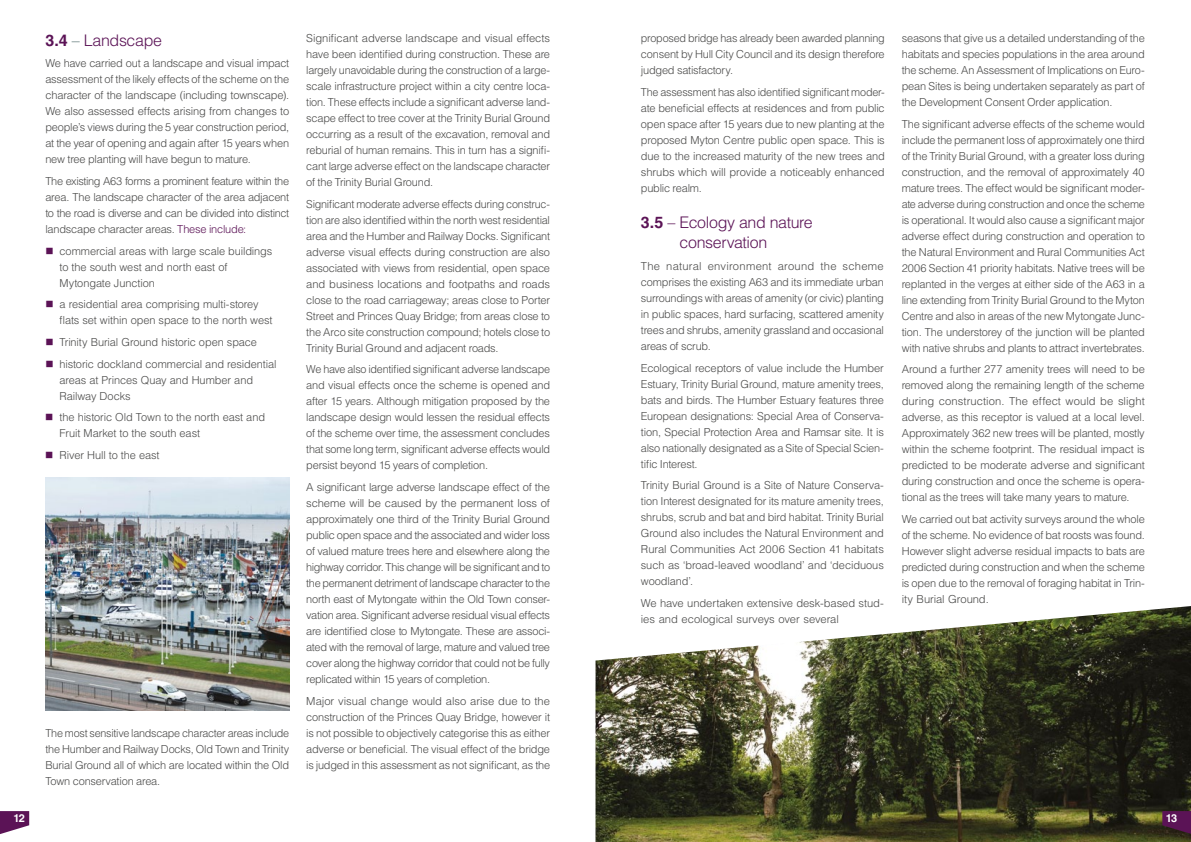
<style>
.page{position:relative;width:1191px;height:842px;background:#fff}
.page>*{position:absolute;margin:0;border:0;box-sizing:border-box;transform-origin:0 0}
.t1{font:300 16px/20px "Helvetica LT Std";letter-spacing:-.025em;color:#5b1356;text-align:center}
.t2{font:300 11px/16px "Helvetica LT Std";letter-spacing:-.015em;color:#4a4a49;text-align:justify}
.t3{font:700 11px "Helvetica LT Std";color:#fff}
.s1{font-weight:700}
.s2{color:#688181}
.s3{color:#5b1356}
</style>
<div class="page">
<img style="left:45px;top:478px;width:244px;height:232px">
<img style="left:595px;top:606px;width:596px;height:236px">
<svg style="left:0;top:811px;width:29px;height:23px"></svg>
<svg style="left:1162px;top:811px;width:29px;height:23px"></svg>
<h1 class="t1" style="left:45px;top:30px;width:118px"><span class="s1">3.4</span> <span class="s2">–</span> Landscape</h1>
<p class="t2" style="left:45px;top:55px;width:245px">We have carried out a landscape and visual impact assessment of the likely effects of the scheme on the character of the landscape (including townscape).<br>We also assessed effects arising from changes to people’s views during the 5 year construction period, at the year of opening and again after 15 years when new tree planting will have begun to mature.</p>
<p class="t2" style="left:45px;top:173px;width:245px">The existing A63 forms a prominent feature within the area. The landscape character of the area adjacent to the road is diverse and can be divided into distinct landscape character areas. <span class="s3">These include:</span></p>
<p class="t2" style="left:60px;top:243px;width:214px;text-align:left">commercial areas with large scale buildings to the south west and north east of<br>Mytongate Junction</p>
<p class="t2" style="left:60px;top:296px;width:214px">a residential area comprising multi-storey flats set within open space to the north west</p>
<p class="t2" style="left:59px;top:331px;width:218px;line-height:21.7px">Trinity Burial Ground historic open space historic dockland commercial and residential</p>
<p class="t2" style="left:59px;top:372px;width:195px">areas at Princes Quay and Humber and<br>Railway Docks</p>
<p class="t2" style="left:59px;top:409px;width:207px">the historic Old Town to the north east and<br>Fruit Market to the south east</p>
<p class="t2" style="left:59px;top:447px;width:102px">River Hull to the east</p>
<p class="t2" style="left:45px;top:725px;width:245px">The most sensitive landscape character areas include the Humber and Railway Docks, Old Town and Trinity Burial Ground all of which are located within the Old Town conservation area.</p>
<p class="t2" style="left:306px;top:30px;width:245px">Significant adverse landscape and visual effects have been identified during construction. These are largely unavoidable during the construction of a large&shy;scale infrastructure project within a city centre loca&shy;tion. These effects include a significant adverse land&shy;scape effect to tree cover at the Trinity Burial Ground occurring as a result of the excavation, removal and reburial of human remains. This in turn has a signifi&shy;cant large adverse effect on the landscape character of the Trinity Burial Ground.</p>
<p class="t2" style="left:306px;top:196px;width:245px">Significant moderate adverse effects during construc&shy;tion are also identified within the north west residential area and the Humber and Railway Docks. Significant adverse visual effects during construction are also associated with views from residential, open space and business locations and footpaths and roads close to the road carriageway; areas close to Porter Street and Princes Quay Bridge; from areas close to the Arco site construction compound; hotels close to Trinity Burial Ground and adjacent roads.</p>
<p class="t2" style="left:306px;top:361px;width:245px">We have also identified significant adverse landscape and visual effects once the scheme is opened and after 15 years. Although mitigation proposed by the landscape design would lessen the residual effects of the scheme over time, the assessment concludes that some long term, significant adverse effects would persist beyond 15 years of completion.</p>
<p class="t2" style="left:306px;top:479px;width:245px">A significant large adverse landscape effect of the scheme will be caused by the permanent loss of approximately one third of the Trinity Burial Ground public open space and the associated and wider loss of valued mature trees here and elsewhere along the highway corridor. This change will be significant and to the permanent detriment of landscape character to the north east of Mytongate within the Old Town conser&shy;vation area. Significant adverse residual visual effects are identified close to Mytongate. These are associ&shy;ated with the removal of large, mature and valued tree cover along the highway corridor that could not be fully replicated within 15 years of completion.</p>
<p class="t2" style="left:306px;top:693px;width:245px">Major visual change would also arise due to the construction of the Princes Quay Bridge, however it is not possible to objectively categorise this as either adverse or beneficial. The visual effect of the bridge is judged in this assessment as not significant, as the</p>
<p class="t2" style="left:641px;top:30px;width:245px">proposed bridge has already been awarded planning consent by Hull City Council and its design therefore judged satisfactory.</p>
<p class="t2" style="left:641px;top:84px;width:245px">The assessment has also identified significant moder&shy;ate beneficial effects at residences and from public open space after 15 years due to new planting at the proposed Myton Centre public open space. This is due to the increased maturity of the new trees and shrubs which will provide a noticeably enhanced public realm.</p>
<h1 class="t1" style="left:641px;top:213px;width:173px"><span class="s1">3.5</span> – Ecology and nature conservation</h1>
<p class="t2" style="left:641px;top:258px;width:245px">The natural environment around the scheme comprises the existing A63 and its immediate urban surroundings with areas of amenity (or civic) planting in public spaces, hard surfacing, scattered amenity trees and shrubs, amenity grassland and occasional areas of scrub.</p>
<p class="t2" style="left:641px;top:360px;width:244px">Ecological receptors of value include the Humber Estuary, Trinity Burial Ground, mature amenity trees, bats and birds. The Humber Estuary features three European designations: Special Area of Conserva&shy;tion, Special Protection Area and Ramsar site. It is also nationally designated as a Site of Special Scien&shy;tific Interest.</p>
<p class="t2" style="left:641px;top:477px;width:245px">Trinity Burial Ground is a Site of Nature Conserva&shy;tion Interest designated for its mature amenity trees, shrubs, scrub and bat and bird habitat. Trinity Burial Ground also includes the Natural Environment and Rural Communities Act 2006 Section 41 habitats such as ‘broad-leaved woodland’ and ‘deciduous woodland’.</p>
<p class="t2" style="left:641px;top:595px;width:244px">We have undertaken extensive desk-based stud&shy;ies and ecological surveys over several</p>
<p class="t2" style="left:901px;top:30px;width:245px">seasons that give us a detailed understanding of the habitats and species populations in the area around the scheme. An Assessment of Implications on Euro&shy;pean Sites is being undertaken separately as part of the Development Consent Order application.</p>
<p class="t2" style="left:901px;top:116px;width:245px">The significant adverse effects of the scheme would include the permanent loss of approximately one third of the Trinity Burial Ground, with a greater loss during construction, and the removal of approximately 40 mature trees. The effect would be significant moder&shy;ate adverse during construction and once the scheme is operational. It would also cause a significant major adverse effect during construction and operation to the Natural Environment and Rural Communities Act 2006 Section 41 priority habitats. Native trees will be replanted in the verges at either side of the A63 in a line extending from Trinity Burial Ground to the Myton Centre and also in areas of the new Mytongate Junc&shy;tion. The understorey of the junction will be planted with native shrubs and plants to attract invertebrates.</p>
<p class="t2" style="left:901px;top:361px;width:245px">Around a further 277 amenity trees will need to be removed along the remaining length of the scheme during construction. The effect would be slight adverse, as this receptor is valued at a local level.<br>Approximately 362 new trees will be planted, mostly within the scheme footprint. The residual impact is predicted to be moderate adverse and significant during construction and once the scheme is opera&shy;tional as the trees will take many years to mature.</p>
<p class="t2" style="left:901px;top:511px;width:245px">We carried out bat activity surveys around the whole of the scheme. No evidence of bat roosts was found.<br>However slight adverse residual impacts to bats are predicted during construction and when the scheme is open due to the removal of foraging habitat in Trin&shy;ity Burial Ground.</p>
<p class="t3" style="left:13px;top:812px;width:13px">12</p>
<p class="t3" style="left:1165px;top:812px;width:13px">13</p>
</div>
